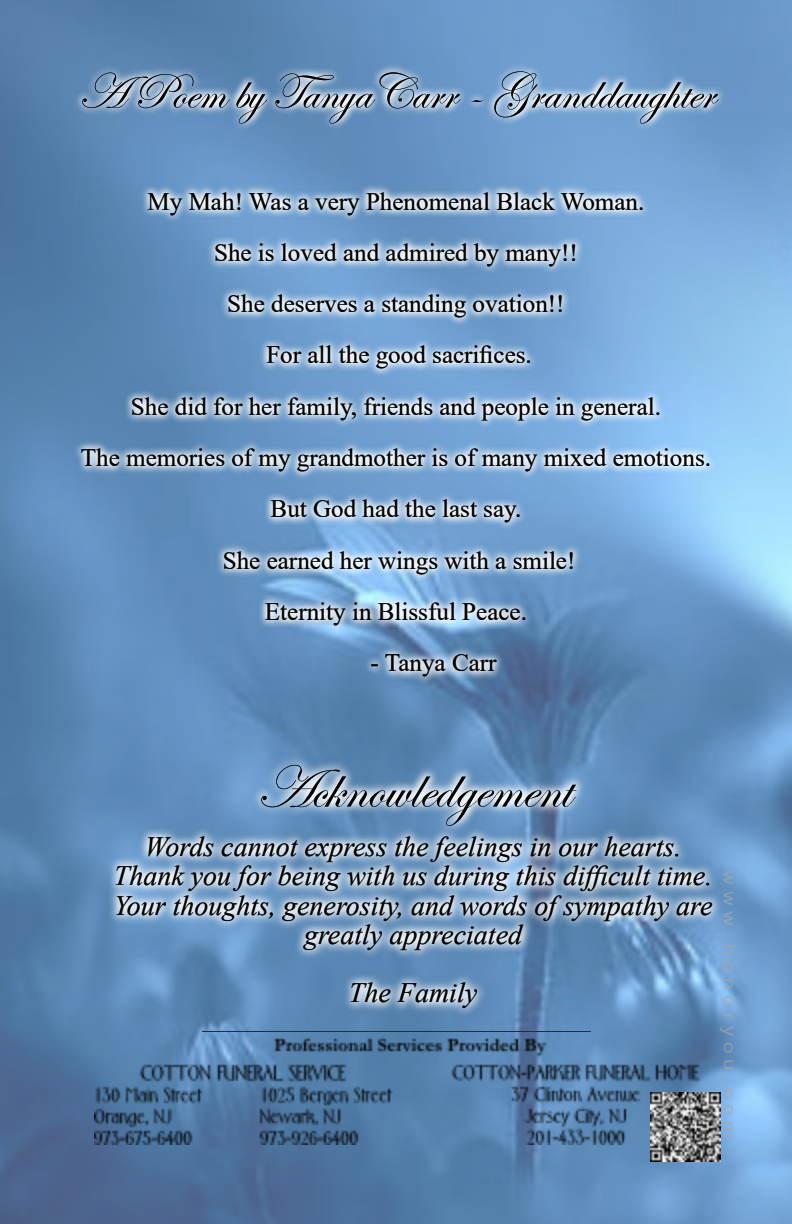
<style>
.page{position:relative;width:792px;height:1224px;background:#fff}
.page>*{position:absolute;margin:0;border:0;box-sizing:border-box;transform-origin:0 0}
.t1{font:60px "Edwardian Script ITC";color:#000}
.t2{font:50.2px "Edwardian Script ITC";color:#000}
.t3{font:italic 28px/29.2px "Times New Roman";color:#000;text-align:center}
.t4{font:25.2px/51.2px "Times New Roman";color:#000;text-align:center}
.t5{font:17.4px "Arial";letter-spacing:.285em;color:rgb(167 167 167/.68);scale:1.18 1}
</style>
<div class="page">
<img style="left:0;top:0;width:792px;height:1224px">
<img style="left:94px;top:756px;width:627px;height:389px">
<img style="left:107px;top:756px;width:614px;height:261px">
<img style="left:74px;top:64px;width:652px;height:620px">
<img style="left:650px;top:1092px;width:70px;height:70px">
<h2 class="t2" style="left:78px;top:65px;width:638px">A Poem by TanyaCarr - Granddaughter</h2>
<p class="t4" style="left:81px;top:178px;width:632px">My Mah! Was a very Phenomenal Black Woman.<br>She is loved and admired by many!!<br>She deserves a standing ovation!!<br>For all the good sacrifices.<br>She did for her family, friends and people in general.<br>The memories of my grandmother is of many mixed emotions.<br>But God had the last say.<br>She earned her wings with a smile!<br>Eternity in Blissful Peace.</p>
<p class="t4" style="left:371px;top:640px;width:128px">- Tanya Carr</p>
<h1 class="t1" style="left:256px;top:755px;width:316px">Acknowledgement</h1>
<p class="t3" style="left:114px;top:835px;width:600px">Words cannot express the feelings in our hearts.<br>Thank you for being with us during this difficult time.<br>Your thoughts, generosity, and words of sympathy are greatly appreciated</p>
<p class="t3" style="left:349px;top:981px;width:130px">The Family</p>
<p class="t3" style="left:585px;top:864px;width:29px">f</p>
<p class="t5" style="left:736px;top:870px;width:229px;rotate:90deg">www.honoryou.com</p>
</div>
